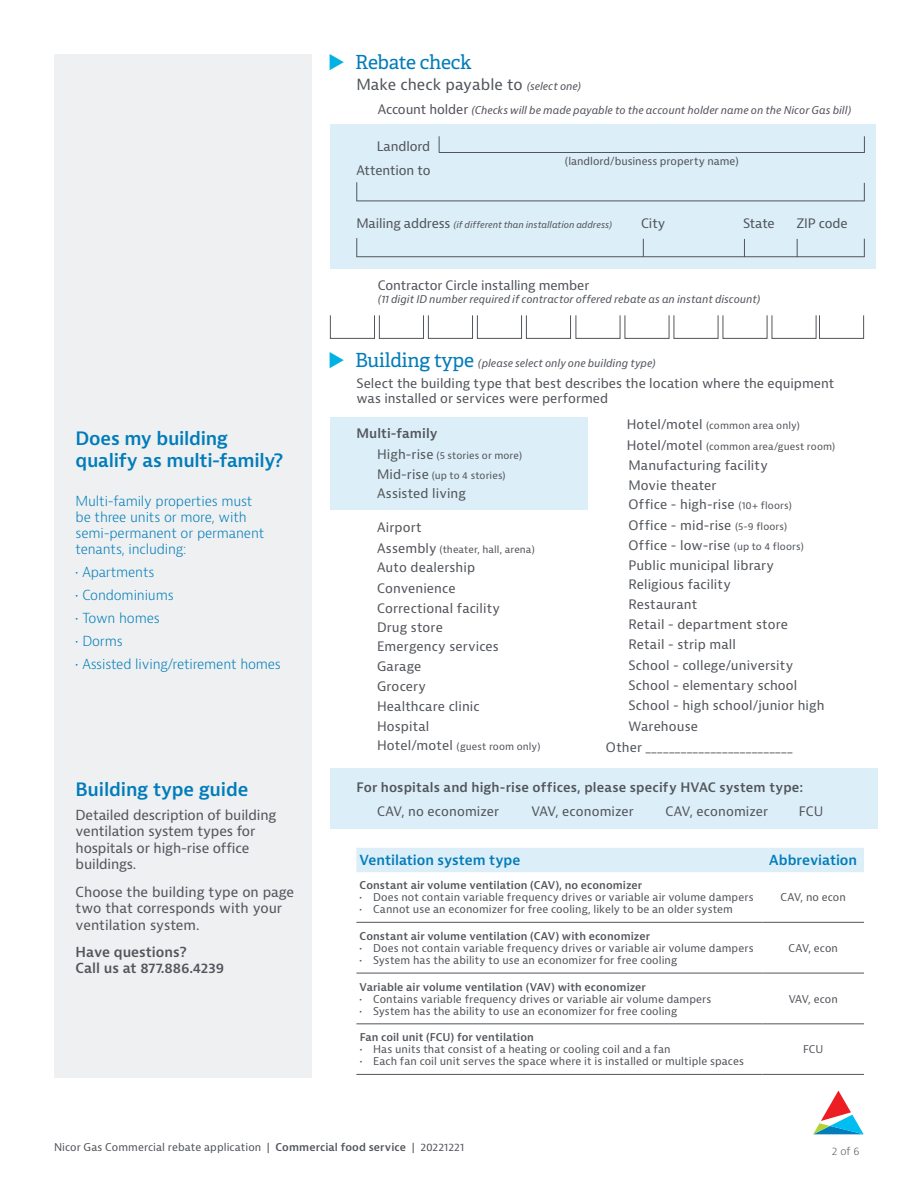
<style>
.page{position:relative;width:918px;height:1188px;background:#fff}
.page>*{position:absolute;margin:0;border:0;box-sizing:border-box;transform-origin:0 0}
.t1{font:19.5px "Adelle";letter-spacing:-.015em;color:#007cba}
.t2{font:600 18px/22.5px "Bernina Sans";letter-spacing:-.015em;color:#007cba}
.t3{font:15px "Bernina Sans";color:#52555b}
.t4{font:300 13.5px/16.2px "Bernina Sans";letter-spacing:-.01em;color:#007cba}
.t5{font:13.5px/16.5px "Bernina Sans";letter-spacing:-.01em;color:#52555b}
.t6{font:600 13.5px/16.5px "Bernina Sans";color:#52555b}
.t7{font:600 13.5px "Bernina Sans";letter-spacing:-.005em;color:#007cba}
.t8{font:12.75px/20px "Bernina Sans";letter-spacing:.005em;color:#52555b}
.t9{font:600 12.75px "Bernina Sans";letter-spacing:.01em;color:#52555b}
.t10{font:12.75px "Bernina Sans";letter-spacing:-.015em;color:#52555b}
.t11{font:10.5px "Bernina Sans";letter-spacing:.005em;color:#52555b}
.t12{font:italic 10.5px "Bernina Sans";letter-spacing:-.005em;color:#52555b}
.t13{font:600 10.5px "Bernina Sans";letter-spacing:.005em;color:#52555b}
.t14{font:300 10.5px "Bernina Sans";color:#52555b}
.t15{font:9.75px/21px "Bernina Sans";letter-spacing:.01em;color:#52555b}
.t16{font:italic 9px "Bernina Sans";letter-spacing:-.005em;color:#52555b}
.s1{font-style:italic;font-size:10.5px}
.s2{font-style:normal;font-size:12.75px}
.s3{font-family:"Adelle";font-style:normal;font-size:19.5px;color:#007cba}
.s4{font-size:12.75px}
.s5{font-size:9.75px}
.s6{font-weight:600}
</style>
<div class="page">
<svg style="left:813px;top:1091px;width:51px;height:43px"></svg>
<div style="left:54px;top:54px;width:258px;height:1024px;background:#eef0f1"></div>
<div style="left:330px;top:417px;width:258px;height:93px;background:#dceef8"></div>
<div style="left:330px;top:124px;width:546px;height:145px;background:#dceef8"></div>
<svg style="left:356px;top:238px;width:1px;height:19px"></svg>
<svg style="left:864px;top:239px;width:1px;height:18px"></svg>
<svg style="left:643px;top:239px;width:1px;height:17px"></svg>
<hr style="left:357px;top:256px;width:507px;height:1px;background:#52555b">
<svg style="left:744px;top:239px;width:1px;height:17px"></svg>
<svg style="left:797px;top:239px;width:1px;height:18px"></svg>
<div style="left:439px;top:136px;width:426px;height:17px;border:1px solid #52555b"></div>
<hr style="left:357px;top:201px;width:507px;height:1px;background:#52555b">
<svg style="left:356px;top:182px;width:1px;height:19px"></svg>
<svg style="left:864px;top:183px;width:1px;height:18px"></svg>
<div style="left:330px;top:315px;width:45px;height:24px;border:1px solid #52555b"></div>
<div style="left:428px;top:315px;width:45px;height:24px;border:1px solid #52555b"></div>
<div style="left:526px;top:315px;width:45px;height:24px;border:1px solid #52555b"></div>
<div style="left:379px;top:315px;width:45px;height:24px;border:1px solid #52555b"></div>
<div style="left:477px;top:315px;width:45px;height:24px;border:1px solid #52555b"></div>
<div style="left:625px;top:315px;width:44px;height:24px;border:1px solid #52555b"></div>
<div style="left:723px;top:315px;width:44px;height:24px;border:1px solid #52555b"></div>
<div style="left:576px;top:315px;width:44px;height:24px;border:1px solid #52555b"></div>
<div style="left:674px;top:315px;width:44px;height:24px;border:1px solid #52555b"></div>
<div style="left:772px;top:315px;width:44px;height:24px;border:1px solid #52555b"></div>
<div style="left:819px;top:315px;width:45px;height:24px;border:1px solid #52555b"></div>
<div style="left:356px;top:848px;width:508px;height:24px;background:#dceef8"></div>
<hr style="left:356px;top:922px;width:406px;height:1px;background:#52555b">
<hr style="left:762px;top:922px;width:102px;height:1px;background:#52555b">
<hr style="left:356px;top:973px;width:406px;height:1px;background:#52555b">
<hr style="left:762px;top:973px;width:102px;height:1px;background:#52555b">
<hr style="left:356px;top:1024px;width:406px;height:1px;background:#52555b">
<hr style="left:762px;top:1024px;width:102px;height:1px;background:#52555b">
<hr style="left:356px;top:1074px;width:406px;height:1px;background:#52555b">
<hr style="left:762px;top:1074px;width:102px;height:1px;background:#52555b">
<div style="left:330px;top:768px;width:548px;height:61px;background:#dceef8"></div>
<h1 class="t1" style="left:355px;top:50px;width:118px">Rebate check</h1>
<p class="t3" style="left:356px;top:75px;width:226px">Make check payable to <span class="s1">(select one)</span></p>
<p class="t12" style="left:378px;top:103px;width:475px"><span class="s2">Account holder</span> (Checks will be made payable to the account holder name on the Nicor Gas bill)</p>
<p class="t8" style="left:377px;top:136px;width:55px">Landlord</p>
<p class="t10" style="left:356px;top:162px;width:76px">Attention to</p>
<p class="t11" style="left:565px;top:154px;width:175px">(landlord/business property name)</p>
<p class="t16" style="left:356px;top:219px;width:257px"><span class="s2">Mailing address</span> (if different than installation address)</p>
<p class="t8" style="left:641px;top:213px;width:26px">City</p>
<p class="t8" style="left:743px;top:213px;width:33px">State</p>
<p class="t8" style="left:796px;top:213px;width:53px">ZIP code</p>
<p class="t8" style="left:378px;top:276px;width:213px">Contractor Circle installing member</p>
<p class="t12" style="left:378px;top:292px;width:384px">(11 digit ID number required if contractor offered rebate as an instant discount)</p>
<h2 class="t2" style="left:76px;top:427px;width:209px">Does my building qualify as multi-family?</h2>
<p class="t4" style="left:76px;top:493px;width:190px">Multi-family properties must be three units or more, with semi-permanent or permanent tenants, including:</p>
<p class="t4" style="left:76px;top:565px;width:80px">• Apartments</p>
<p class="t4" style="left:76px;top:587px;width:100px">• Condominiums</p>
<p class="t4" style="left:76px;top:610px;width:86px">• Town homes</p>
<p class="t4" style="left:76px;top:633px;width:49px">• Dorms</p>
<p class="t4" style="left:76px;top:656px;width:207px">• Assisted living/retirement homes</p>
<p class="t12" style="left:355px;top:357px;width:302px"><span class="s3">Building type</span> (please select only one building type)</p>
<p class="t8" style="left:356px;top:376px;width:480px;line-height:15.3px">Select the building type that best describes the location where the equipment was installed or services were performed</p>
<p class="t9" style="left:356px;top:425px;width:83px">Multi-family</p>
<p class="t15" style="left:627px;top:416px;width:210px"><span class="s4">Hotel/motel</span> (common area only)<br><span class="s4">Hotel/motel</span> (common area/guest room)</p>
<p class="t8" style="left:628px;top:455px;width:177px">Manufacturing facility<br>Movie theater<br>Office - high-rise <span class="s5">(10+ floors)<br></span>Office - mid-rise <span class="s5">(5-9 floors)<br></span>Office - low-rise <span class="s5">(up to 4 floors)</span></p>
<p class="t15" style="left:377px;top:445px;width:147px"><span class="s4">High-rise</span> (5 stories or more)</p>
<p class="t8" style="left:377px;top:484px;width:90px">Assisted living</p>
<p class="t15" style="left:377px;top:465px;width:130px"><span class="s4">Mid-rise</span> (up to 4 stories)</p>
<p class="t8" style="left:377px;top:518px;width:46px">Airport</p>
<p class="t15" style="left:377px;top:539px;width:159px"><span class="s4">Assembly</span> (theater, hall, arena)</p>
<p class="t8" style="left:377px;top:578px;width:80px">Convenience</p>
<p class="t8" style="left:628px;top:555px;width:147px">Public municipal library</p>
<p class="t8" style="left:377px;top:558px;width:100px">Auto dealership</p>
<p class="t8" style="left:628px;top:575px;width:104px">Religious facility</p>
<p class="t8" style="left:377px;top:598px;width:125px">Correctional facility</p>
<p class="t8" style="left:628px;top:595px;width:70px">Restaurant</p>
<p class="t8" style="left:377px;top:617px;width:123px">Drug store<br>Emergency services</p>
<p class="t8" style="left:628px;top:615px;width:161px">Retail - department store</p>
<p class="t8" style="left:628px;top:635px;width:109px">Retail - strip mall</p>
<p class="t8" style="left:377px;top:657px;width:104px">Garage<br>Grocery<br>Healthcare clinic<br>Hospital</p>
<p class="t15" style="left:377px;top:736px;width:165px"><span class="s4">Hotel/motel</span> (guest room only)</p>
<p class="t8" style="left:628px;top:656px;width:166px">School - college/university</p>
<p class="t8" style="left:628px;top:676px;width:171px">School - elementary school</p>
<p class="t8" style="left:628px;top:695px;width:198px">School - high school/junior high</p>
<p class="t8" style="left:606px;top:716px;width:188px;line-height:21px;text-indent:22px">Warehouse<br>Other _________________________</p>
<h2 class="t2" style="left:76px;top:779px;width:174px">Building type guide</h2>
<p class="t9" style="left:356px;top:779px;width:448px">For hospitals and high-rise offices, please specify HVAC system type:</p>
<p class="t5" style="left:76px;top:807px;width:202px">Detailed description of building ventilation system types for hospitals or high-rise office buildings.</p>
<p class="t5" style="left:76px;top:884px;width:220px">Choose the building type on page two that corresponds with your ventilation system.</p>
<p class="t6" style="left:76px;top:944px;width:150px">Have questions?<br>Call us at 877.886.4239</p>
<p class="t8" style="left:377px;top:802px;width:124px">CAV, no economizer</p>
<p class="t8" style="left:532px;top:802px;width:104px">VAV, economizer</p>
<p class="t8" style="left:665px;top:802px;width:104px">CAV, economizer</p>
<p class="t8" style="left:799px;top:802px;width:26px">FCU</p>
<p class="t7" style="left:360px;top:852px;width:162px">Ventilation system type</p>
<p class="t7" style="left:769px;top:852px;width:89px">Abbreviation</p>
<p class="t13" style="left:360px;top:879px;width:284px">Constant air volume ventilation (CAV), no economizer</p>
<p class="t11" style="left:360px;top:891px;width:395px">• Does not contain variable frequency drives or variable air volume dampers</p>
<p class="t11" style="left:360px;top:903px;width:375px">• Cannot use an economizer for free cooling, likely to be an older system</p>
<p class="t11" style="left:781px;top:891px;width:67px">CAV, no econ</p>
<p class="t13" style="left:360px;top:929px;width:292px">Constant air volume ventilation (CAV) with economizer</p>
<p class="t11" style="left:360px;top:941px;width:395px">• Does not contain variable frequency drives or variable air volume dampers</p>
<p class="t11" style="left:360px;top:953px;width:319px">• System has the ability to use an economizer for free cooling</p>
<p class="t11" style="left:789px;top:941px;width:51px">CAV, econ</p>
<p class="t13" style="left:360px;top:980px;width:288px">Variable air volume ventilation (VAV) with economizer</p>
<p class="t11" style="left:360px;top:992px;width:353px">• Contains variable frequency drives or variable air volume dampers</p>
<p class="t11" style="left:360px;top:1004px;width:319px">• System has the ability to use an economizer for free cooling</p>
<p class="t13" style="left:360px;top:1031px;width:176px">Fan coil unit (FCU) for ventilation</p>
<p class="t11" style="left:360px;top:1043px;width:312px">• Has units that consist of a heating or cooling coil and a fan</p>
<p class="t11" style="left:360px;top:1055px;width:386px">• Each fan coil unit serves the space where it is installed or multiple spaces</p>
<p class="t11" style="left:54px;top:1140px;width:412px">Nicor Gas Commercial rebate application | <span class="s6">Commercial food service</span> | 20221221</p>
<p class="t11" style="left:789px;top:992px;width:51px">VAV, econ</p>
<p class="t11" style="left:803px;top:1043px;width:22px">FCU</p>
<p class="t14" style="left:832px;top:1145px;width:29px">2 of 6</p>
</div>
